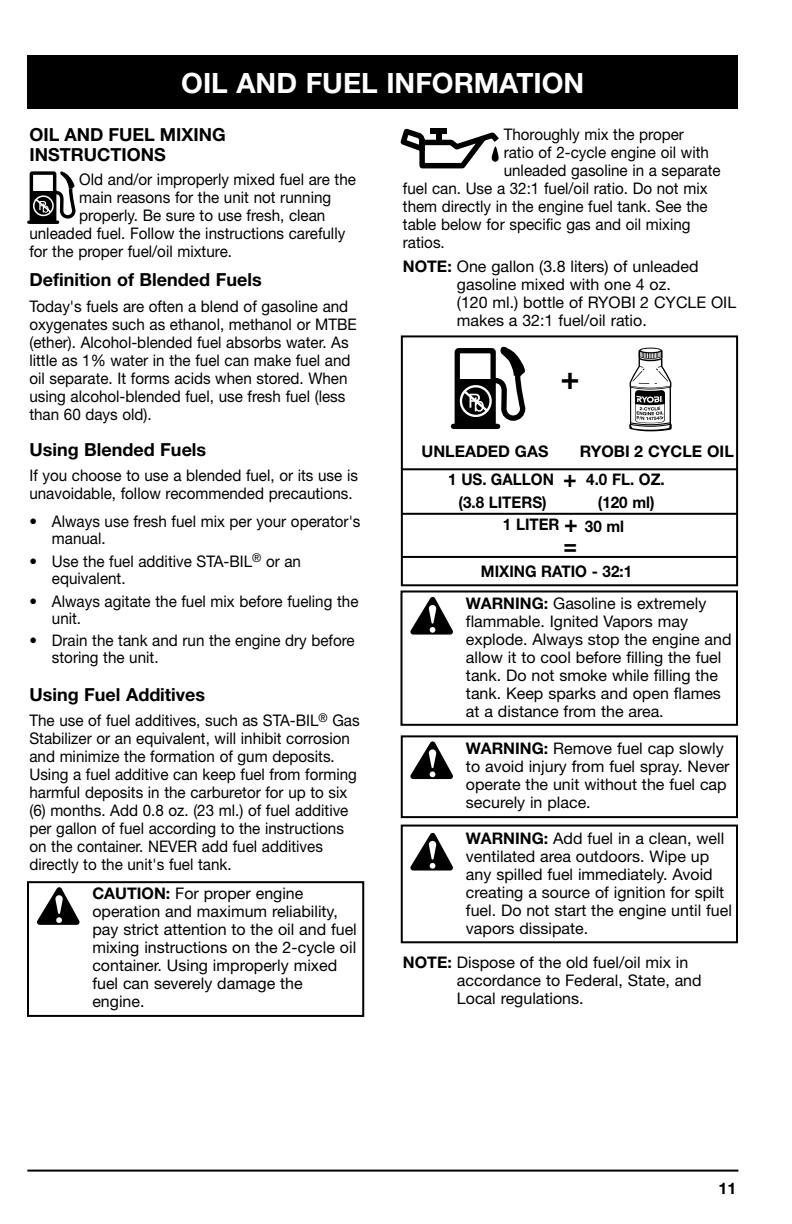
<style>
.page{position:relative;width:792px;height:1224px;background:#fff}
.page>*{position:absolute;margin:0;border:0;box-sizing:border-box;transform-origin:0 0}
.t1{font:700 32px "Helvetica Neue";color:#000}
.t2{font:700 28px "Helvetica Neue";color:#fff}
.t3{font:700 24px "Helvetica Neue";color:#000;scale:.95 1}
.t4{font:700 18px/20px "Helvetica Neue";color:#000}
.t5{font:16px/18px "Helvetica Neue";color:#000;scale:.95 1}
.t6{font:16px/18px "Helvetica Neue";color:#000}
.t7{font:700 16px/28.8px "Helvetica Neue";color:#000}
.t8{font:700 16px/22.4px "Helvetica Neue";color:#000;scale:.95 1}
.s1{font-weight:700}
.s2{font-size:24px}
</style>
<div class="page">
<hr style="left:27px;top:1170px;width:711px;height:2px;background:#000">
<div style="left:27px;top:55px;width:711px;height:54px;background:#000"></div>
<svg style="left:28px;top:172px;width:32px;height:52px"></svg>
<svg style="left:30px;top:171px;width:26px;height:52px"></svg>
<hr style="left:29px;top:221px;width:29px;height:3px;background:#000">
<div style="left:32px;top:191px;width:23px;height:29px;background:#000"></div>
<div style="left:33px;top:195px;width:21px;height:21px;border:2px solid #fff;border-radius:50%"></div>
<svg style="left:34px;top:171px;width:42px;height:49px"></svg>
<svg style="left:401px;top:128px;width:98px;height:41px"></svg>
<div style="left:431px;top:128px;width:16px;height:6px;background:#000"></div>
<div style="left:436px;top:133px;width:5px;height:11px;background:#000"></div>
<div style="left:401px;top:335px;width:337px;height:251px;border:2px solid #000"></div>
<svg style="left:455px;top:348px;width:41px;height:80px"></svg>
<div style="left:453px;top:424px;width:45px;height:5px;background:#000"></div>
<div style="left:458px;top:379px;width:35px;height:45px;background:#000"></div>
<div style="left:460px;top:385px;width:32px;height:32px;border:2px solid #fff;border-radius:50%"></div>
<svg style="left:461px;top:346px;width:65px;height:77px"></svg>
<svg style="left:629px;top:348px;width:43px;height:83px"></svg>
<hr style="left:402px;top:468px;width:336px;height:2px;background:#000">
<hr style="left:402px;top:513px;width:336px;height:2px;background:#000">
<hr style="left:402px;top:556px;width:336px;height:2px;background:#000">
<svg style="left:27px;top:590px;width:711px;height:427px"></svg>
<h2 class="t2" style="left:181px;top:73px;width:405px">OIL AND FUEL INFORMATION</h2>
<p class="t4" style="left:29px;top:126px;width:198px">OIL AND FUEL MIXING<br>INSTRUCTIONS</p>
<p class="t5" style="left:79px;top:172px;width:293px">Old and/or improperly mixed fuel are the</p>
<p class="t5" style="left:79px;top:190px;width:267px">main reasons for the unit not running</p>
<p class="t5" style="left:79px;top:208px;width:260px">properly. Be sure to use fresh, clean</p>
<p class="t5" style="left:29px;top:226px;width:334px">unleaded fuel. Follow the instructions carefully</p>
<p class="t5" style="left:29px;top:244px;width:215px">for the proper fuel/oil mixture.</p>
<p class="t4" style="left:29px;top:271px;width:234px">Definition of Blended Fuels</p>
<p class="t5" style="left:29px;top:299px;width:346px">Today's fuels are often a blend of gasoline and oxygenates such as ethanol, methanol or MTBE (ether). Alcohol-blended fuel absorbs water. As little as 1% water in the fuel can make fuel and oil separate. It forms acids when stored. When using alcohol-blended fuel, use fresh fuel (less than 60 days old).</p>
<p class="t4" style="left:29px;top:441px;width:178px">Using Blended Fuels</p>
<p class="t5" style="left:29px;top:468px;width:347px">If you choose to use a blended fuel, or its use is unavoidable, follow recommended precautions.</p>
<p class="t5" style="left:52px;top:514px;width:326px;line-height:17px;text-indent:-23px">• Always use fresh fuel mix per your operator's manual.</p>
<p class="t5" style="left:52px;top:554px;width:264px;line-height:17px;text-indent:-22px">• Use the fuel additive STA-BIL<sup>®</sup> or an equivalent.</p>
<p class="t5" style="left:52px;top:594px;width:324px;line-height:17px;text-indent:-23px">• Always agitate the fuel mix before fueling the unit.</p>
<p class="t5" style="left:52px;top:634px;width:320px;line-height:17px;text-indent:-23px">• Drain the tank and run the engine dry before storing the unit.</p>
<p class="t4" style="left:29px;top:686px;width:177px">Using Fuel Additives</p>
<p class="t5" style="left:29px;top:713px;width:349px">The use of fuel additives, such as STA-BIL<sup>®</sup> Gas Stabilizer or an equivalent, will inhibit corrosion and minimize the formation of gum deposits.<br>Using a fuel additive can keep fuel from forming harmful deposits in the carburetor for up to six (6) months. Add 0.8 oz. (23 ml.) of fuel additive per gallon of fuel according to the instructions on the container. NEVER add fuel additives directly to the unit's fuel tank.</p>
<p class="t6" style="left:92px;top:886px;width:266px"><span class="s1">CAUTION:</span> For proper engine operation and maximum reliability, pay strict attention to the oil and fuel mixing instructions on the 2-cycle oil container. Using improperly mixed fuel can severely damage the engine.</p>
<p class="t5" style="left:504px;top:126px;width:191px">Thoroughly mix the proper</p>
<p class="t5" style="left:504px;top:144px;width:218px">ratio of 2-cycle engine oil with</p>
<p class="t5" style="left:504px;top:162px;width:230px">unleaded gasoline in a separate</p>
<p class="t5" style="left:403px;top:180px;width:322px">fuel can. Use a 32:1 fuel/oil ratio. Do not mix</p>
<p class="t5" style="left:403px;top:198px;width:322px">them directly in the engine fuel tank. See the</p>
<p class="t5" style="left:403px;top:216px;width:304px">table below for specific gas and oil mixing</p>
<p class="t5" style="left:403px;top:234px;width:46px">ratios.</p>
<p class="t6" style="left:457px;top:259px;width:281px;text-indent:-54px"><span class="s1">NOTE:</span> One gallon (3.8 liters) of unleaded gasoline mixed with one 4 oz.<br>(120 ml.) bottle of RYOBI 2 CYCLE OIL makes a 32:1 fuel/oil ratio.</p>
<h1 class="t1" style="left:560px;top:366px;width:21px">+</h1>
<p class="t7" style="left:421px;top:438px;width:128px">UNLEADED GAS</p>
<p class="t7" style="left:448px;top:438px;width:287px;text-indent:131px">RYOBI 2 CYCLE OIL<br>1 US. GALLON <span class="s2">+</span> 4.0 FL. OZ.</p>
<p class="t8" style="left:459px;top:492px;width:94px">(3.8 LITERS)</p>
<p class="t8" style="left:503px;top:492px;width:161px;text-indent:95px">(120 ml)<br>1 LITER <span class="s2">+</span> 30 ml</p>
<h3 class="t3" style="left:564px;top:537px;width:16px">=</h3>
<p class="t8" style="left:481px;top:561px;width:161px">MIXING RATIO - 32:1</p>
<p class="t6" style="left:466px;top:596px;width:267px"><span class="s1">WARNING:</span> Gasoline is extremely flammable. Ignited Vapors may explode. Always stop the engine and allow it to cool before filling the fuel tank. Do not smoke while filling the tank. Keep sparks and open flames at a distance from the area.</p>
<p class="t6" style="left:466px;top:740px;width:265px"><span class="s1">WARNING:</span> Remove fuel cap slowly to avoid injury from fuel spray. Never operate the unit without the fuel cap securely in place.</p>
<p class="t6" style="left:466px;top:831px;width:267px"><span class="s1">WARNING:</span> Add fuel in a clean, well ventilated area outdoors. Wipe up any spilled fuel immediately. Avoid creating a source of ignition for spilt fuel. Do not start the engine until fuel vapors dissipate.</p>
<p class="t6" style="left:457px;top:955px;width:246px;text-indent:-54px"><span class="s1">NOTE:</span> Dispose of the old fuel/oil mix in accordance to Federal, State, and<br>Local regulations.</p>
<p class="t7" style="left:719px;top:1175px;width:19px">11</p>
</div>
